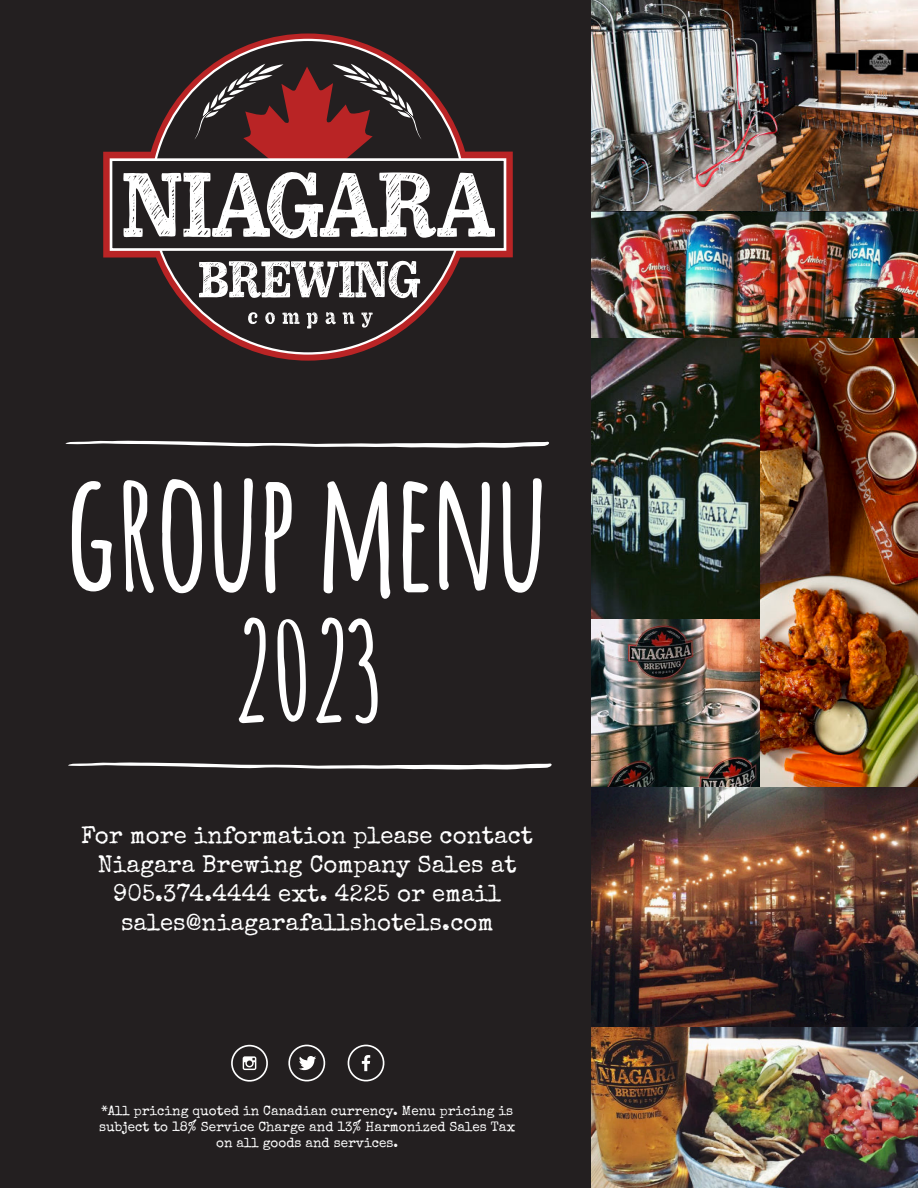
<style>
.page{position:relative;width:918px;height:1188px;background:#fff}
.page>*{position:absolute;margin:0;border:0;box-sizing:border-box;transform-origin:0 0}
.t1{font:700 165px "Amatic";letter-spacing:.02em;color:#fff;scale:.92 1}
.t2{font:700 135px "Amatic";color:#fff;scale:.92 1}
.t3{font:24px/28.8px "Special Elite";color:#fff;text-align:center}
.t4{font:13.5px/16.2px "Special Elite";color:#fff;text-align:center}
</style>
<div class="page">
<div style="left:0;top:0;width:643px;height:1188px;background:#231f20"></div>
<img style="left:592px;top:337px;width:169px;height:450px">
<img style="left:761px;top:337px;width:157px;height:450px">
<img style="left:592px;top:0;width:326px;height:337px">
<img style="left:592px;top:787px;width:326px;height:401px">
<svg style="left:103px;top:33px;width:410px;height:328px"></svg>
<div style="left:151px;top:40px;width:314px;height:313px;background:#231f20;border-radius:50%"></div>
<div style="left:111px;top:160px;width:394px;height:90px;background:#231f20"></div>
<div style="left:110px;top:158px;width:396px;height:93px;border:3px solid #fff"></div>
<svg style="left:123px;top:64px;width:372px;height:175px"></svg>
<svg style="left:199px;top:260px;width:221px;height:39px"></svg>
<svg style="left:248px;top:312px;width:10px;height:12px"></svg>
<svg style="left:265px;top:312px;width:10px;height:12px"></svg>
<svg style="left:282px;top:312px;width:18px;height:12px"></svg>
<svg style="left:307px;top:312px;width:11px;height:17px"></svg>
<svg style="left:325px;top:312px;width:11px;height:13px"></svg>
<svg style="left:343px;top:312px;width:11px;height:12px"></svg>
<svg style="left:361px;top:312px;width:12px;height:16px"></svg>
<svg style="left:65px;top:441px;width:484px;height:7px"></svg>
<svg style="left:68px;top:762px;width:484px;height:8px"></svg>
<svg style="left:348px;top:1045px;width:37px;height:37px"></svg>
<svg style="left:288px;top:1045px;width:38px;height:37px"></svg>
<svg style="left:231px;top:1045px;width:37px;height:37px"></svg>
<h1 class="t1" style="left:68px;top:462px;width:521px">GROUP MENU</h1>
<h2 class="t2" style="left:237px;top:618px;width:155px">2023</h2>
<h3 class="t3" style="left:81px;top:821px;width:453px">For more information please contact Niagara Brewing Company Sales at 905.374.4444 ext. 4225 or email sales@niagarafallshotels.com</h3>
<p class="t4" style="left:99px;top:1102px;width:418px">*All pricing quoted in Canadian currency. Menu pricing is subject to 18% Service Charge and 13% Harmonized Sales Tax on all goods and services.</p>
</div>
